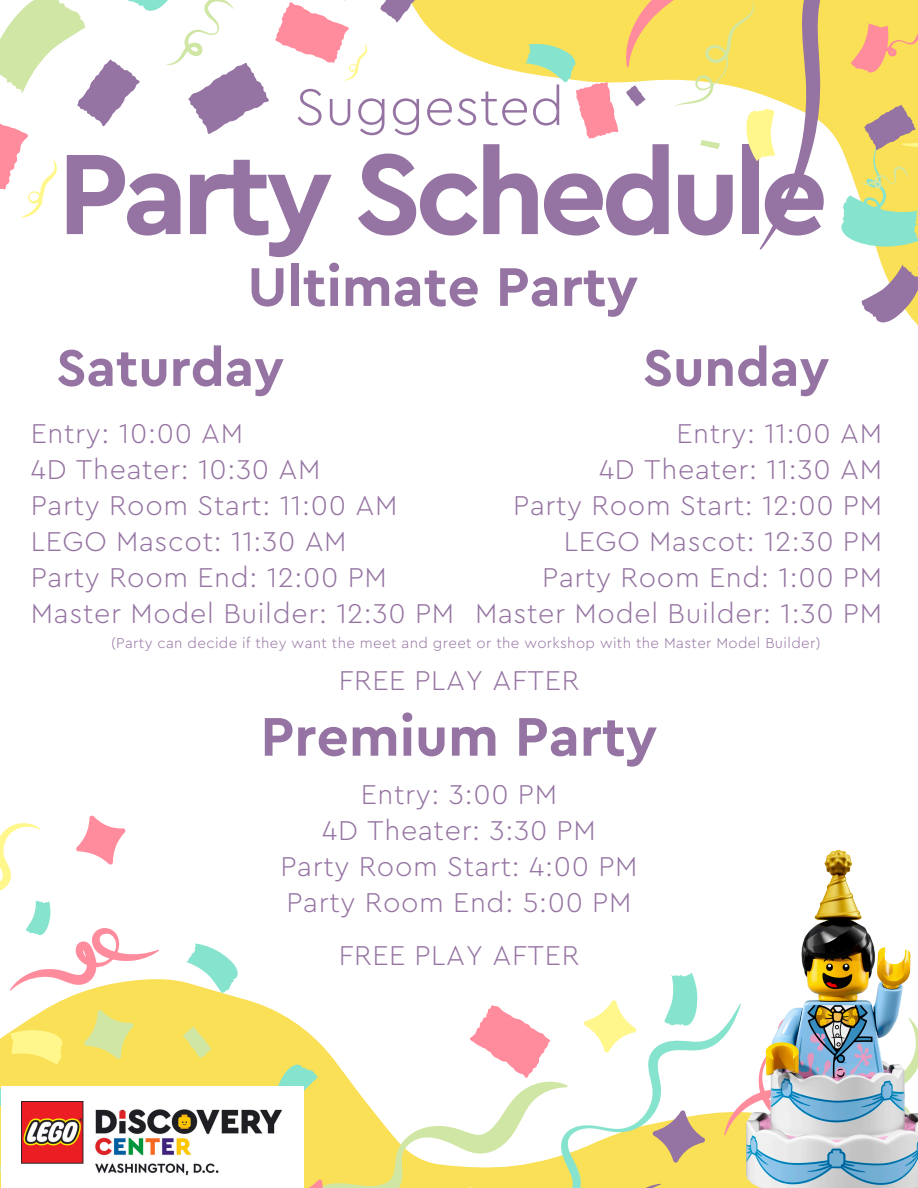
<style>
.page{position:relative;width:918px;height:1188px;background:#fff}
.page>*{position:absolute;margin:0;border:0;box-sizing:border-box;transform-origin:0 0}
.t1{font:700 119.85px "Cera Pro";letter-spacing:-.05em;color:#9573a2}
.t2{font:700 57px "Cera Pro";color:#9573a2}
.t3{font:700 54px "Cera Pro";color:#9573a2}
.t4{font:300 54px "Cera Pro";color:#9573a2}
.t5{font:300 28.5px/36px "Cera Pro";letter-spacing:.025em;color:#9573a2}
.t6{font:300 15px "Cera Pro";letter-spacing:.025em;color:#9573a2}
</style>
<div class="page">
<svg style="left:427px;top:0;width:92px;height:72px;fill:#fae056"></svg>
<svg style="left:0;top:815px;width:736px;height:373px"></svg>
<svg style="left:0;top:0;width:427px;height:218px"></svg>
<svg style="left:519px;top:0;width:399px;height:326px"></svg>
<div style="left:1px;top:1086px;width:302px;height:102px;background:#fff"></div>
<img style="left:22px;top:1101px;width:260px;height:75px">
<img style="left:736px;top:850px;width:182px;height:338px">
<p class="t4" style="left:295px;top:81px;width:271px">Suggested</p>
<p class="t1" style="left:58px;top:137px;width:772px">Party Schedule</p>
<p class="t2" style="left:248px;top:260px;width:392px">Ultimate Party</p>
<p class="t3" style="left:56px;top:342px;width:229px">Saturday</p>
<h2 class="t3" style="left:643px;top:342px;width:188px">Sunday</h2>
<h3 class="t5" style="left:475px;top:416px;width:409px;text-align:right">Entry: 11:00 AM<br>4D Theater: 11:30 AM<br>Party Room Start: 12:00 PM<br>LEGO Mascot: 12:30 PM<br>Party Room End: 1:00 PM<br>Master Model Builder: 1:30 PM</h3>
<p class="t5" style="left:31px;top:416px;width:425px">Entry: 10:00 AM<br>4D Theater: 10:30 AM<br>Party Room Start: 11:00 AM<br>LEGO Mascot: 11:30 AM<br>Party Room End: 12:00 PM<br>Master Model Builder: 12:30 PM</p>
<h2 class="t6" style="left:111px;top:636px;width:711px">(Party can decide if they want the meet and greet or the workshop with the Master Model Builder)</h2>
<p class="t5" style="left:339px;top:663px;width:242px">FREE PLAY AFTER</p>
<p class="t2" style="left:261px;top:710px;width:398px">Premium Party</p>
<h1 class="t5" style="left:280px;top:777px;width:359px;text-align:center">Entry: 3:00 PM<br>4D Theater: 3:30 PM<br>Party Room Start: 4:00 PM<br>Party Room End: 5:00 PM</h1>
<h2 class="t5" style="left:339px;top:938px;width:242px">FREE PLAY AFTER</h2>
</div>
